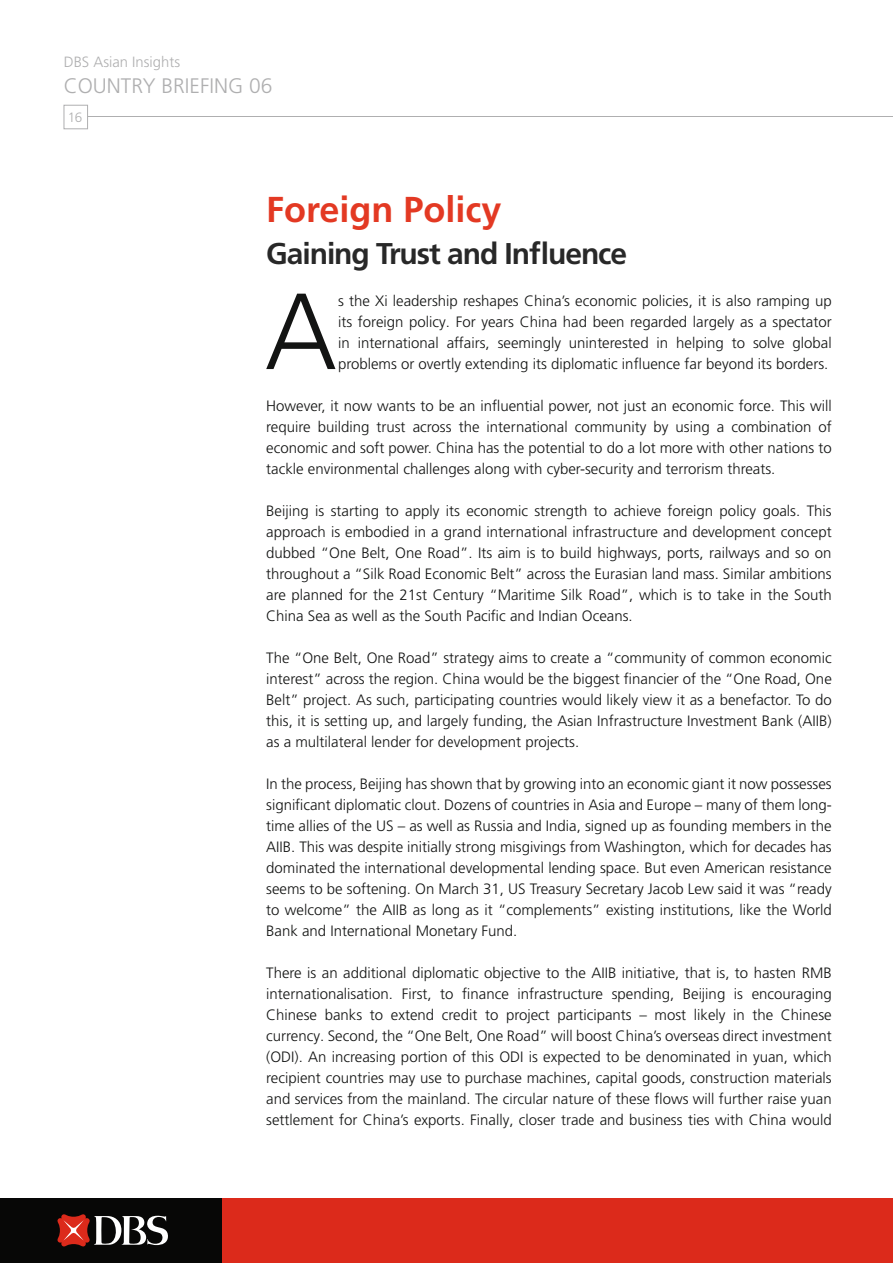
<style>
.page{position:relative;width:893px;height:1263px;background:#fff}
.page>*{position:absolute;margin:0;border:0;box-sizing:border-box;transform-origin:0 0}
.t1{font:300 108px "Frutiger LT Pro";color:#131413}
.t2{font:700 36px "Frutiger LT Pro";color:#e33923}
.t3{font:700 30px "Frutiger LT Pro";letter-spacing:-.035em;color:#282828}
.t4{font:300 21px "Frutiger LT Pro";color:#afafb0}
.t5{font:300 15px/21px "Frutiger LT Pro";color:#131413;text-align:justify}
.t6{font:300 14.85px "Frutiger LT Pro";color:#afafb0}
.t7{font:300 13.5px "Frutiger LT Pro";color:#afafb0}
</style>
<div class="page">
<div style="left:0;top:1198px;width:893px;height:65px;background:#dc2a1b"></div>
<div style="left:0;top:1198px;width:221px;height:65px;background:#070706"></div>
<svg style="left:57px;top:1214px;width:111px;height:33px"></svg>
<hr style="left:85px;top:117px;width:808px;height:1px;background:#afafb0">
<div style="left:64px;top:105px;width:24px;height:24px;background:#fff;border:1px solid #afafb0"></div>
<p class="t6" style="left:64px;top:53px;width:118px">DBS Asian Insights</p>
<h3 class="t4" style="left:64px;top:74px;width:210px">COUNTRY BRIEFING 06</h3>
<p class="t7" style="left:68px;top:109px;width:16px">16</p>
<h2 class="t2" style="left:266px;top:188px;width:237px">Foreign Policy</h2>
<h3 class="t3" style="left:266px;top:236px;width:363px">Gaining Trust and Influence</h3>
<p class="t5" style="left:338px;top:290px;width:495px">s the Xi leadership reshapes China’s economic policies, it is also ramping up its foreign policy. For years China had been regarded largely as a spectator in international affairs, seemingly uninterested in helping to solve global problems or overtly extending its diplomatic influence far beyond its borders.</p>
<p class="t5" style="left:266px;top:395px;width:567px">However, it now wants to be an influential power, not just an economic force. This will require building trust across the international community by using a combination of economic and soft power. China has the potential to do a lot more with other nations to tackle environmental challenges along with cyber-security and terrorism threats.</p>
<p class="t5" style="left:266px;top:500px;width:567px">Beijing is starting to apply its economic strength to achieve foreign policy goals. This approach is embodied in a grand international infrastructure and development concept dubbed “One Belt, One Road”. Its aim is to build highways, ports, railways and so on throughout a “Silk Road Economic Belt” across the Eurasian land mass. Similar ambitions are planned for the 21st Century “Maritime Silk Road”, which is to take in the South China Sea as well as the South Pacific and Indian Oceans.</p>
<p class="t5" style="left:266px;top:647px;width:567px">The “One Belt, One Road” strategy aims to create a “community of common economic interest” across the region. China would be the biggest financier of the “One Road, One Belt” project. As such, participating countries would likely view it as a benefactor. To do this, it is setting up, and largely funding, the Asian Infrastructure Investment Bank (AIIB) as a multilateral lender for development projects.</p>
<p class="t5" style="left:266px;top:773px;width:567px">In the process, Beijing has shown that by growing into an economic giant it now possesses significant diplomatic clout. Dozens of countries in Asia and Europe – many of them long&shy;time allies of the US – as well as Russia and India, signed up as founding members in the AIIB. This was despite initially strong misgivings from Washington, which for decades has dominated the international developmental lending space. But even American resistance seems to be softening. On March 31, US Treasury Secretary Jacob Lew said it was “ready to welcome” the AIIB as long as it “complements” existing institutions, like the World Bank and International Monetary Fund.</p>
<p class="t5" style="left:266px;top:962px;width:567px">There is an additional diplomatic objective to the AIIB initiative, that is, to hasten RMB internationalisation. First, to finance infrastructure spending, Beijing is encouraging Chinese banks to extend credit to project participants – most likely in the Chinese currency. Second, the “One Belt, One Road” will boost China’s overseas direct investment (ODI). An increasing portion of this ODI is expected to be denominated in yuan, which recipient countries may use to purchase machines, capital goods, construction materials and services from the mainland. The circular nature of these flows will further raise yuan settlement for China’s exports. Finally, closer trade and business ties with China would</p>
<h1 class="t1" style="left:265px;top:269px;width:74px">A</h1>
</div>
